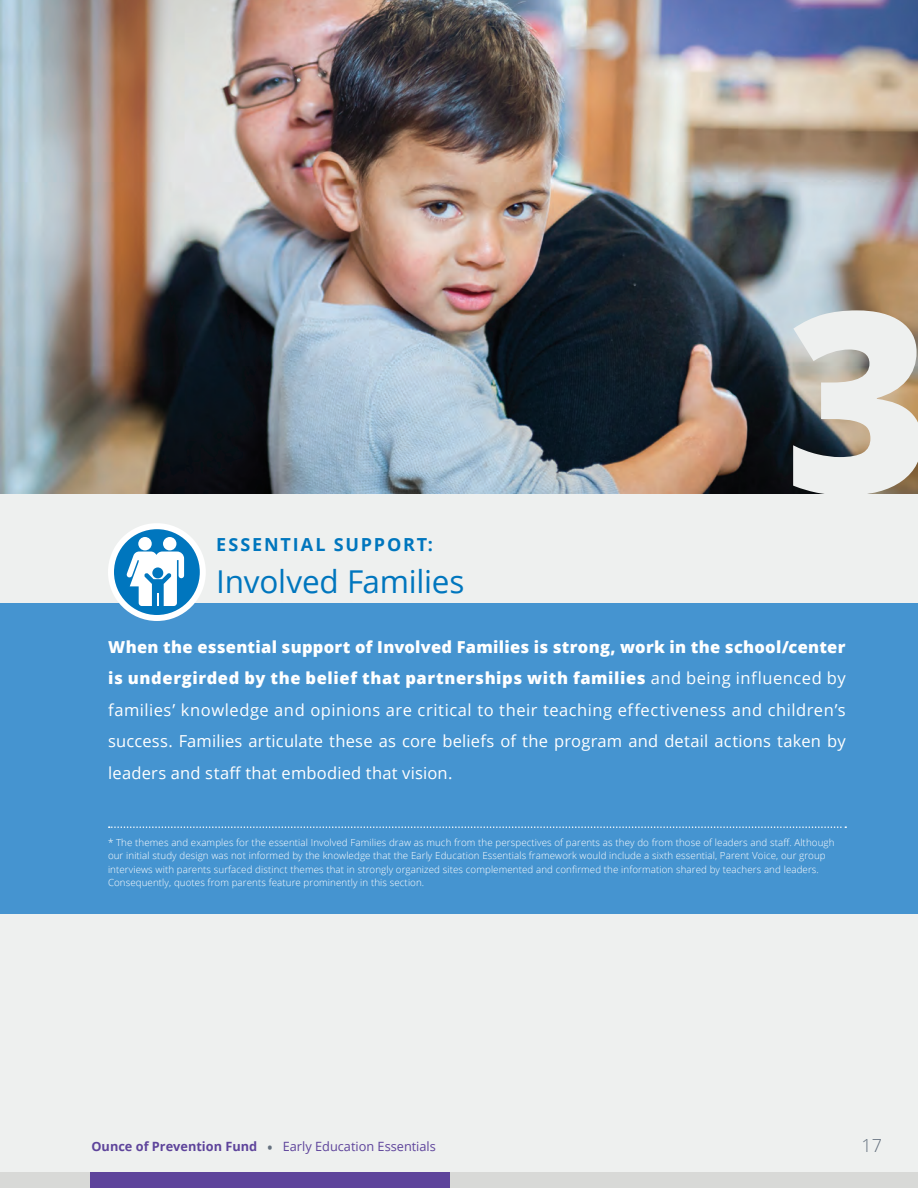
<style>
.page{position:relative;width:918px;height:1188px;background:#fff}
.page>*{position:absolute;margin:0;border:0;box-sizing:border-box;transform-origin:0 0}
.Ounce_Table_text_ind{font:800 252px "Open Sans";color:#eef0ef}
.Esstential_Support_H{font:31.5px "Open Sans";letter-spacing:-.01em;color:#0076be}
.Side_Bar_C_Head__Ess{font:700 18px "Open Sans";letter-spacing:.105em;color:#0076be}
.t1{font:300 18px "Open Sans";color:#65717f}
.Essential_Support_Op{font:16.5px/31.5px "Open Sans";letter-spacing:.01em;color:#fff;text-align:justify}
.t2{font:12.75px "Open Sans";color:#5e449b}
.Editors_Name-Open_Sa{font:300 9.75px/13.5px "Open Sans";letter-spacing:.01em;color:#fff}
.s1{font-weight:800}
.s2{font-weight:700}
.s3{font-weight:600;font-size:15px;color:#65717f}
</style>
<div class="page">
<div style="left:0;top:491px;width:918px;height:683px;background:#eef0ef"></div>
<img style="left:0;top:0;width:918px;height:493px">
<div style="left:0;top:603px;width:918px;height:311px;background:#4594d0"></div>
<svg style="left:109px;top:826px;width:737px;height:2px"></svg>
<svg style="left:111px;top:526px;width:92px;height:92px;background:#308fca"></svg>
<div style="left:108px;top:523px;width:98px;height:98px;border:6px solid #fff;border-radius:50%"></div>
<div style="left:163px;top:537px;width:13px;height:13px;background:#fff;border-radius:50%"></div>
<div style="left:138px;top:537px;width:14px;height:13px;background:#fff;border-radius:50%"></div>
<svg style="left:126px;top:552px;width:58px;height:54px;background:#a2cce7"></svg>
<div style="left:0;top:1173px;width:918px;height:15px;background:#d8d9d7"></div>
<div style="left:90px;top:1173px;width:360px;height:15px;background:#5e449b"></div>
<p class="Side_Bar_C_Head__Ess" style="left:216px;top:531px;width:218px">ESSENTIAL SUPPORT:</p>
<p class="Esstential_Support_H" style="left:216px;top:560px;width:250px">Involved Families</p>
<p class="Ounce_Table_text_ind" style="left:785px;top:210px;width:149px">3</p>
<p class="Essential_Support_Op" style="left:108px;top:630px;width:739px"><span class="s1">When the essential support of Involved Families is strong, work in the school/center is undergirded by the belief that partnerships with families</span> and being influenced by families’ knowledge and opinions are critical to their teaching effectiveness and children’s success. Families articulate these as core beliefs of the program and detail actions taken by leaders and staff that embodied that vision.</p>
<p class="Editors_Name-Open_Sa" style="left:108px;top:835px;width:728px">* The themes and examples for the essential Involved Families draw as much from the perspectives of parents as they do from those of leaders and staff. Although our initial study design was not informed by the knowledge that the Early Education Essentials framework would include a sixth essential, Parent Voice, our group interviews with parents surfaced distinct themes that in strongly organized sites complemented and confirmed the information shared by teachers and leaders.<br>Consequently, quotes from parents feature prominently in this section.</p>
<p class="t2" style="left:92px;top:1138px;width:346px"><span class="s2">Ounce of Prevention Fund</span> <span class="s3">•</span> Early Education Essentials</p>
<p class="t1" style="left:861px;top:1133px;width:22px">17</p>
</div>
